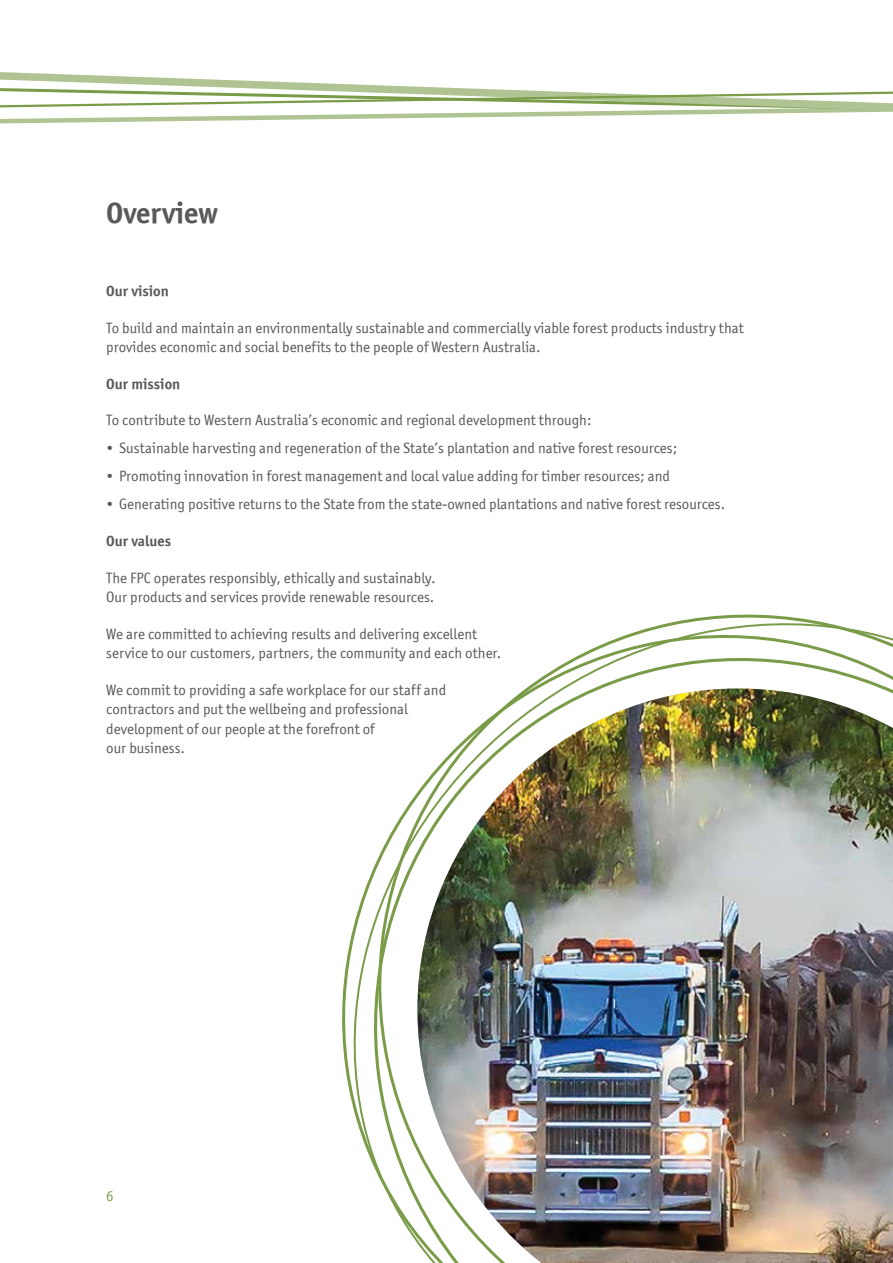
<style>
.page{position:relative;width:893px;height:1263px;background:#fff}
.page>*{position:absolute;margin:0;border:0;box-sizing:border-box;transform-origin:0 0}
.t1{font:30px "Officina Sans ITCTT Bold";letter-spacing:-.005em;color:#58595b}
.t2{font:15px/19.5px "Officina Sans ITCTT Book";color:#58595b}
.t3{font:15px "Officina Sans ITCTT Bold";color:#58595b}
.t4{font:15px "Officina Sans ITCTT Book";color:#7a9c49}
</style>
<div class="page">
<svg style="left:0;top:72px;width:138px;height:5px"></svg>
<svg style="left:0;top:77px;width:893px;height:47px"></svg>
<img style="left:342px;top:614px;width:551px;height:649px">
<h1 class="t1" style="left:106px;top:194px;width:113px">Overview</h1>
<p class="t3" style="left:106px;top:282px;width:64px">Our vision</p>
<p class="t2" style="left:106px;top:318px;width:639px">To build and maintain an environmentally sustainable and commercially viable forest products industry that provides economic and social benefits to the people of Western Australia.</p>
<p class="t3" style="left:106px;top:374px;width:75px">Our mission</p>
<p class="t2" style="left:106px;top:410px;width:487px">To contribute to Western Australia’s economic and regional development through:</p>
<p class="t2" style="left:106px;top:438px;width:572px">• Sustainable harvesting and regeneration of the State’s plantation and native forest resources;</p>
<p class="t2" style="left:106px;top:466px;width:565px">• Promoting innovation in forest management and local value adding for timber resources; and</p>
<p class="t2" style="left:106px;top:495px;width:620px">• Generating positive returns to the State from the state-owned plantations and native forest resources.</p>
<p class="t3" style="left:106px;top:531px;width:66px">Our values</p>
<p class="t2" style="left:106px;top:568px;width:331px">The FPC operates responsibly, ethically and sustainably.<br>Our products and services provide renewable resources.</p>
<p class="t2" style="left:106px;top:624px;width:397px">We are committed to achieving results and delivering excellent service to our customers, partners, the community and each other.</p>
<p class="t2" style="left:106px;top:680px;width:341px">We commit to providing a safe workplace for our staff and contractors and put the wellbeing and professional development of our people at the forefront of<br>our business.</p>
<p class="t4" style="left:106px;top:1187px;width:9px">6</p>
</div>
